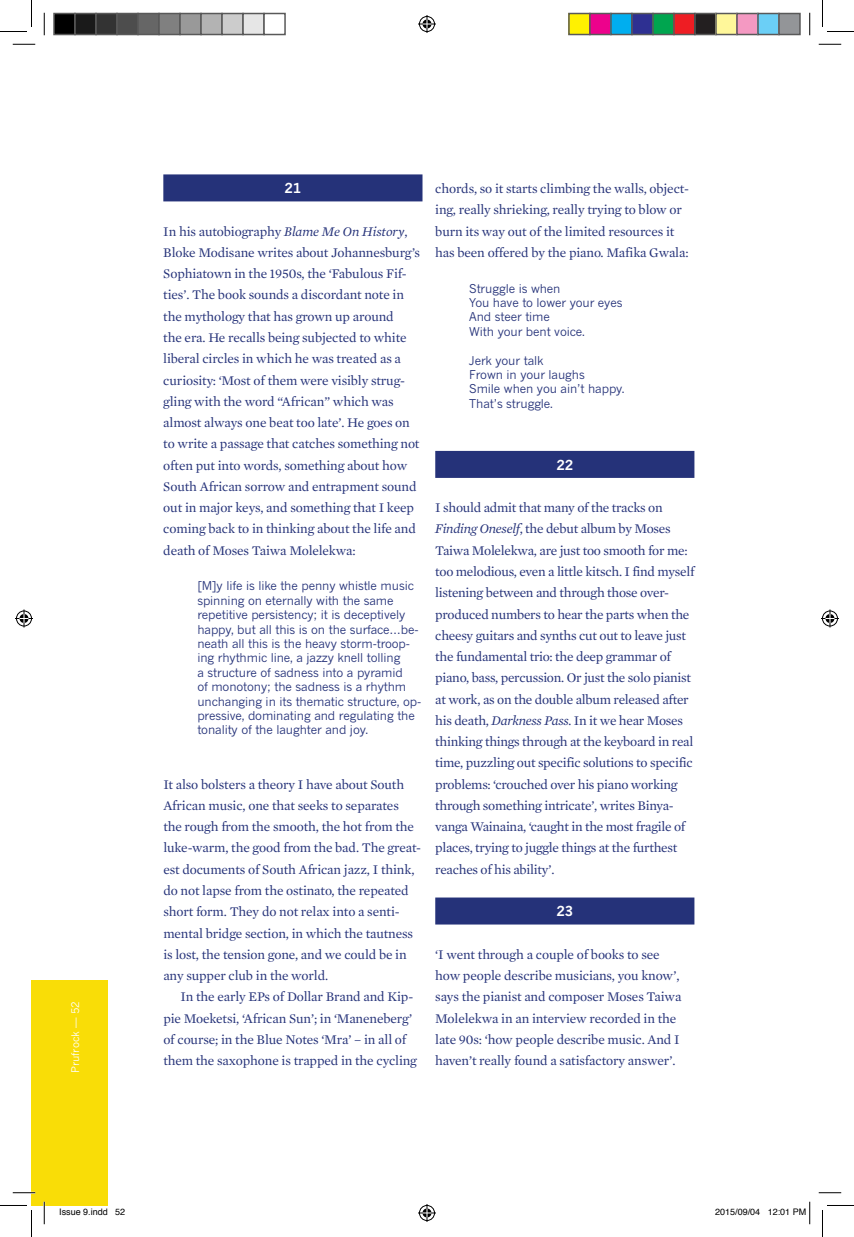
<style>
.page{position:relative;width:854px;height:1237px;background:#fff}
.page>*{position:absolute;margin:0;border:0;box-sizing:border-box;transform-origin:0 0}
.t1{font:13.5px/21.3px "Mercury Text G1 Roman";letter-spacing:-.01em;color:#253279}
.t2{font:700 13.5px "News Gothic MT Std";color:#fff}
.t3{font:12px/14.4px "News Gothic MT Std";letter-spacing:-.01em;color:#253279}
.t4{font:10.5px "News Gothic MT Std";color:#fff}
.t5{font:9px "Helvetica";color:#000}
.s1{font-family:"Mercury Text G1";font-style:italic}
</style>
<div class="page">
<div style="left:32px;top:980px;width:76px;height:225px;background:#f9dd07"></div>
<div style="left:163px;top:174px;width:259px;height:27px;background:#253279"></div>
<div style="left:435px;top:451px;width:259px;height:27px;background:#253279"></div>
<div style="left:435px;top:897px;width:259px;height:27px;background:#253279"></div>
<hr style="left:13px;top:1191px;width:22px;height:2px;background:#fff">
<hr style="left:43px;top:1201px;width:2px;height:23px;background:#fff">
<svg style="left:13px;top:44px;width:22px;height:1px"></svg>
<svg style="left:819px;top:44px;width:22px;height:1px"></svg>
<svg style="left:13px;top:1192px;width:22px;height:1px"></svg>
<svg style="left:819px;top:1192px;width:22px;height:1px"></svg>
<svg style="left:44px;top:13px;width:1px;height:22px"></svg>
<svg style="left:44px;top:1201px;width:1px;height:23px"></svg>
<svg style="left:809px;top:13px;width:1px;height:22px"></svg>
<svg style="left:0;top:0;width:32px;height:32px"></svg>
<svg style="left:0;top:1205px;width:32px;height:32px"></svg>
<svg style="left:822px;top:0;width:32px;height:32px"></svg>
<svg style="left:822px;top:1205px;width:32px;height:32px"></svg>
<svg style="left:418px;top:15px;width:18px;height:18px"></svg>
<svg style="left:418px;top:1204px;width:18px;height:18px"></svg>
<svg style="left:15px;top:609px;width:18px;height:18px"></svg>
<svg style="left:821px;top:609px;width:18px;height:18px"></svg>
<div style="left:54px;top:14px;width:21px;height:21px;background:#000"></div>
<div style="left:53px;top:13px;width:23px;height:22px;border:2px solid #595959"></div>
<div style="left:75px;top:14px;width:21px;height:21px;background:#1a1a1a"></div>
<div style="left:74px;top:13px;width:23px;height:22px;border:2px solid #595959"></div>
<div style="left:96px;top:14px;width:21px;height:21px;background:#333"></div>
<div style="left:95px;top:13px;width:23px;height:22px;border:2px solid #595959"></div>
<div style="left:117px;top:14px;width:21px;height:21px;background:#4d4d4d"></div>
<div style="left:116px;top:13px;width:23px;height:22px;border:2px solid #595959"></div>
<div style="left:138px;top:14px;width:21px;height:21px;background:#666"></div>
<div style="left:137px;top:13px;width:23px;height:22px;border:2px solid #595959"></div>
<div style="left:159px;top:14px;width:21px;height:21px;background:#808080"></div>
<div style="left:158px;top:13px;width:23px;height:22px;border:2px solid #595959"></div>
<div style="left:180px;top:14px;width:21px;height:21px;background:#999"></div>
<div style="left:179px;top:13px;width:23px;height:22px;border:2px solid #595959"></div>
<div style="left:201px;top:14px;width:21px;height:21px;background:#b3b3b3"></div>
<div style="left:200px;top:13px;width:23px;height:22px;border:2px solid #595959"></div>
<div style="left:222px;top:14px;width:21px;height:21px;background:#ccc"></div>
<div style="left:221px;top:13px;width:23px;height:22px;border:2px solid #595959"></div>
<div style="left:243px;top:14px;width:21px;height:21px;background:#e6e6e6"></div>
<div style="left:242px;top:13px;width:23px;height:22px;border:2px solid #595959"></div>
<div style="left:263px;top:13px;width:23px;height:22px;border:2px solid #595959"></div>
<div style="left:569px;top:14px;width:21px;height:21px;background:#fff101"></div>
<div style="left:568px;top:13px;width:23px;height:22px;border:2px solid #595959"></div>
<div style="left:590px;top:14px;width:21px;height:21px;background:#ed028c"></div>
<div style="left:589px;top:13px;width:23px;height:22px;border:2px solid #595959"></div>
<div style="left:611px;top:14px;width:21px;height:21px;background:#00aeef"></div>
<div style="left:610px;top:13px;width:23px;height:22px;border:2px solid #595959"></div>
<div style="left:632px;top:14px;width:21px;height:21px;background:#2e3092"></div>
<div style="left:631px;top:13px;width:23px;height:22px;border:2px solid #595959"></div>
<div style="left:653px;top:14px;width:21px;height:21px;background:#00a54f"></div>
<div style="left:652px;top:13px;width:23px;height:22px;border:2px solid #595959"></div>
<div style="left:674px;top:14px;width:21px;height:21px;background:#ee1d23"></div>
<div style="left:673px;top:13px;width:23px;height:22px;border:2px solid #595959"></div>
<div style="left:695px;top:14px;width:21px;height:21px;background:#231f20"></div>
<div style="left:694px;top:13px;width:23px;height:22px;border:2px solid #595959"></div>
<div style="left:716px;top:14px;width:21px;height:21px;background:#fff79a"></div>
<div style="left:715px;top:13px;width:23px;height:22px;border:2px solid #595959"></div>
<div style="left:737px;top:14px;width:21px;height:21px;background:#f499c2"></div>
<div style="left:736px;top:13px;width:23px;height:22px;border:2px solid #595959"></div>
<div style="left:758px;top:14px;width:21px;height:21px;background:#6bcff6"></div>
<div style="left:757px;top:13px;width:23px;height:22px;border:2px solid #595959"></div>
<div style="left:779px;top:14px;width:21px;height:21px;background:#939598"></div>
<div style="left:778px;top:13px;width:23px;height:22px;border:2px solid #595959"></div>
<svg style="left:809px;top:1201px;width:1px;height:23px"></svg>
<p class="t4" style="left:69px;top:1073px;width:73px;rotate:-90deg">Prufrock — 52</p>
<p class="t2" style="left:284px;top:180px;width:19px">21</p>
<p class="t1" style="left:163px;top:221px;width:258px">In his autobiography <span class="s1">Blame Me On History</span>, Bloke Modisane writes about Johannesburg’s Sophiatown in the 1950s, the ‘Fabulous Fif&shy;ties’. The book sounds a discordant note in the mythology that has grown up around<br>the era. He recalls being subjected to white liberal circles in which he was treated as a curiosity: ‘Most of them were visibly strug&shy;gling with the word “African” which was almost always one beat too late’. He goes on to write a passage that catches something not often put into words, something about how South African sorrow and entrapment sound out in major keys, and something that I keep coming back to in thinking about the life and death of Moses Taiwa Molelekwa:</p>
<p class="t3" style="left:197px;top:578px;width:225px">[M]y life is like the penny whistle music spinning on eternally with the same repetitive persistency; it is deceptively happy, but all this is on the surface…be&shy;neath all this is the heavy storm-troop&shy;ing rhythmic line, a jazzy knell tolling<br>a structure of sadness into a pyramid<br>of monotony; the sadness is a rhythm unchanging in its thematic structure, op&shy;pressive, dominating and regulating the tonality of the laughter and joy.</p>
<p class="t1" style="left:163px;top:773px;width:259px">It also bolsters a theory I have about South African music, one that seeks to separates<br>the rough from the smooth, the hot from the luke-warm, the good from the bad. The great&shy;est documents of South African jazz, I think, do not lapse from the ostinato, the repeated short form. They do not relax into a senti&shy;mental bridge section, in which the tautness is lost, the tension gone, and we could be in any supper club in the world.</p>
<p class="t1" style="left:163px;top:986px;width:255px;text-indent:17px">In the early EPs of Dollar Brand and Kip&shy;pie Moeketsi, ‘African Sun’; in ‘Maneneberg’ of course; in the Blue Notes ‘Mra’ – in all of them the saxophone is trapped in the cycling</p>
<p class="t1" style="left:435px;top:178px;width:255px">chords, so it starts climbing the walls, object&shy;ing, really shrieking, really trying to blow or burn its way out of the limited resources it has been offered by the piano. Mafika Gwala:</p>
<p class="t3" style="left:469px;top:281px;width:155px">Struggle is when<br>You have to lower your eyes<br>And steer time<br>With your bent voice.</p>
<p class="t3" style="left:469px;top:353px;width:157px">Jerk your talk<br>Frown in your laughs<br>Smile when you ain’t happy.<br>That’s struggle.</p>
<p class="t2" style="left:556px;top:456px;width:19px">22</p>
<p class="t1" style="left:435px;top:497px;width:261px">I should admit that many of the tracks on <span class="s1">Finding Oneself</span>, the debut album by Moses Taiwa Molelekwa, are just too smooth for me: too melodious, even a little kitsch. I find myself listening between and through those over&shy;produced numbers to hear the parts when the cheesy guitars and synths cut out to leave just the fundamental trio: the deep grammar of piano, bass, percussion. Or just the solo pianist at work, as on the double album released after his death, <span class="s1">Darkness Pass.</span> In it we hear Moses thinking things through at the keyboard in real time, puzzling out specific solutions to specific problems: ‘crouched over his piano working through something intricate’, writes Binya&shy;vanga Wainaina, ‘caught in the most fragile of places, trying to juggle things at the furthest reaches of his ability’.</p>
<p class="t2" style="left:556px;top:903px;width:19px">23</p>
<p class="t1" style="left:435px;top:943px;width:248px">‘I went through a couple of books to see how people describe musicians, you know’, says the pianist and composer Moses Taiwa Molelekwa in an interview recorded in the late 90s: ‘how people describe music. And I haven’t really found a satisfactory answer’.</p>
<p class="t5" style="left:59px;top:1205px;width:68px">Issue 9.indd 52</p>
<p class="t5" style="left:715px;top:1205px;width:93px">2015/09/04 12:01 PM</p>
</div>
